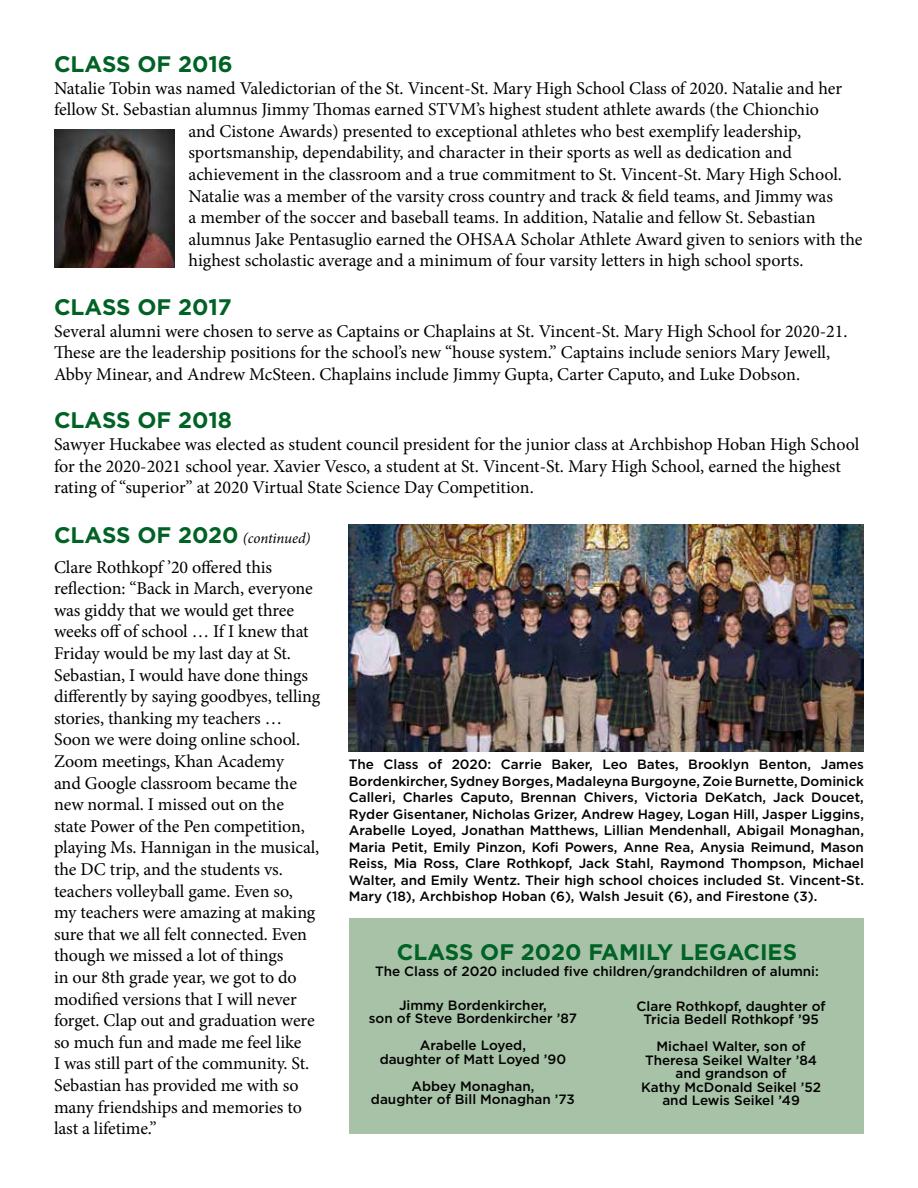
<style>
.page{position:relative;width:918px;height:1188px;background:#fff}
.page>*{position:absolute;margin:0;border:0;box-sizing:border-box;transform-origin:0 0}
.t1{font:700 22.5px "Gotham";color:#006225}
.t2{font:18px/21.6px "Minion Pro";letter-spacing:-.005em;color:#000}
.t3{font:500 13.5px/13.5px "Gotham";color:#000;text-align:center}
.s1{font-family:"Minion Pro";font-weight:400;font-style:italic;font-size:15px;color:#000}
</style>
<div class="page">
<div style="left:349px;top:918px;width:514px;height:216px;background:#a7c2a7"></div>
<img style="left:54px;top:130px;width:121px;height:138px">
<img style="left:349px;top:525px;width:514px;height:227px">
<p class="t1" style="left:54px;top:49px;width:180px">CLASS OF 2016</p>
<p class="t2" style="left:54px;top:77px;width:790px">Natalie Tobin was named Valedictorian of the St. Vincent-St. Mary High School Class of 2020. Natalie and her</p>
<p class="t2" style="left:54px;top:99px;width:767px">fellow St. Sebastian alumnus Jimmy Thomas earned STVM’s highest student athlete awards (the Chionchio</p>
<p class="t2" style="left:188px;top:120px;width:614px">and Cistone Awards) presented to exceptional athletes who best exemplify leadership,</p>
<p class="t2" style="left:188px;top:142px;width:605px">sportsmanship, dependability, and character in their sports as well as dedication and</p>
<p class="t2" style="left:188px;top:164px;width:655px">achievement in the classroom and a true commitment to St. Vincent-St. Mary High School.</p>
<p class="t2" style="left:188px;top:185px;width:646px">Natalie was a member of the varsity cross country and track &amp; field teams, and Jimmy was</p>
<p class="t2" style="left:188px;top:207px;width:629px">a member of the soccer and baseball teams. In addition, Natalie and fellow St. Sebastian</p>
<p class="t2" style="left:188px;top:228px;width:676px">alumnus Jake Pentasuglio earned the OHSAA Scholar Athlete Award given to seniors with the</p>
<p class="t2" style="left:188px;top:250px;width:617px">highest scholastic average and a minimum of four varsity letters in high school sports.</p>
<p class="t1" style="left:54px;top:292px;width:179px">CLASS OF 2017</p>
<p class="t2" style="left:54px;top:320px;width:795px">Several alumni were chosen to serve as Captains or Chaplains at St. Vincent-St. Mary High School for 2020-21.<br>These are the leadership positions for the school’s new “house system.” Captains include seniors Mary Jewell,<br>Abby Minear, and Andrew McSteen. Chaplains include Jimmy Gupta, Carter Caputo, and Luke Dobson.</p>
<p class="t1" style="left:54px;top:406px;width:180px">CLASS OF 2018</p>
<p class="t2" style="left:54px;top:434px;width:807px">Sawyer Huckabee was elected as student council president for the junior class at Archbishop Hoban High School for the 2020-2021 school year. Xavier Vesco, a student at St. Vincent-St. Mary High School, earned the highest rating of “superior” at 2020 Virtual State Science Day Competition.</p>
<p class="t1" style="left:54px;top:520px;width:258px">CLASS OF 2020 <span class="s1">(continued)</span></p>
<p class="t2" style="left:54px;top:556px;width:268px">Clare Rothkopf ’20 offered this reflection: “Back in March, everyone was giddy that we would get three weeks off of school … If I knew that Friday would be my last day at St.<br>Sebastian, I would have done things differently by saying goodbyes, telling stories, thanking my teachers … Soon we were doing online school.<br>Zoom meetings, Khan Academy<br>and Google classroom became the new normal. I missed out on the state Power of the Pen competition, playing Ms. Hannigan in the musical, the DC trip, and the students vs. teachers volleyball game. Even so,<br>my teachers were amazing at making sure that we all felt connected. Even though we missed a lot of things<br>in our 8th grade year, we got to do modified versions that I will never forget. Clap out and graduation were so much fun and made me feel like<br>I was still part of the community. St.<br>Sebastian has provided me with so many friendships and memories to last a lifetime.”</p>
<p class="t3" style="left:349px;top:756px;width:517px;line-height:16.5px;text-align:justify">The Class of 2020: Carrie Baker, Leo Bates, Brooklyn Benton, James Bordenkircher, Sydney Borges, Madaleyna Burgoyne, Zoie Burnette, Dominick Calleri, Charles Caputo, Brennan Chivers, Victoria DeKatch, Jack Doucet, Ryder Gisentaner, Nicholas Grizer, Andrew Hagey, Logan Hill, Jasper Liggins, Arabelle Loyed, Jonathan Matthews, Lillian Mendenhall, Abigail Monaghan, Maria Petit, Emily Pinzon, Kofi Powers, Anne Rea, Anysia Reimund, Mason Reiss, Mia Ross, Clare Rothkopf, Jack Stahl, Raymond Thompson, Michael Walter, and Emily Wentz. Their high school choices included St. Vincent-St.<br>Mary (18), Archbishop Hoban (6), Walsh Jesuit (6), and Firestone (3).</p>
<p class="t1" style="left:397px;top:937px;width:402px">CLASS OF 2020 FAMILY LEGACIES</p>
<p class="t3" style="left:375px;top:965px;width:445px">The Class of 2020 included five children/grandchildren of alumni:</p>
<p class="t3" style="left:369px;top:998px;width:210px">Jimmy Bordenkircher,<br>son of Steve Bordenkircher ’87</p>
<p class="t3" style="left:380px;top:1039px;width:188px">Arabelle Loyed,<br>daughter of Matt Loyed ’90</p>
<p class="t3" style="left:371px;top:1079px;width:205px">Abbey Monaghan,<br>daughter of Bill Monaghan ’73</p>
<p class="t3" style="left:637px;top:999px;width:191px">Clare Rothkopf, daughter of<br>Tricia Bedell Rothkopf ’95</p>
<p class="t3" style="left:641px;top:1040px;width:181px">Michael Walter, son of<br>Theresa Seikel Walter ’84 and grandson of<br>Kathy McDonald Seikel ’52 and Lewis Seikel ’49</p>
</div>
